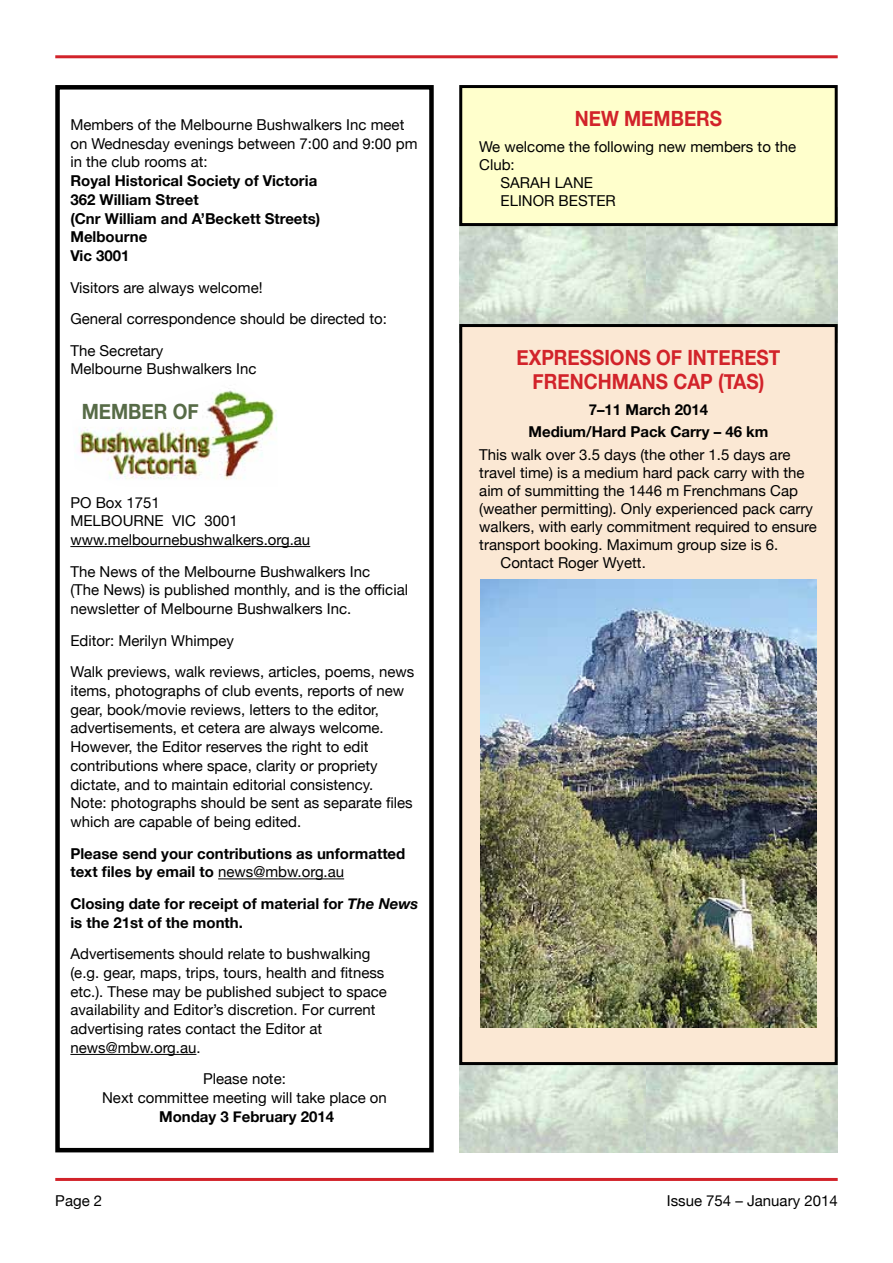
<style>
.page{position:relative;width:893px;height:1263px;background:#fff}
.page>*{position:absolute;margin:0;border:0;box-sizing:border-box;transform-origin:0 0}
.t1{font:700 21px "Helvetica Neue";color:#d2232a;scale:.9 1}
.t2{font:700 21px "Helvetica Neue";color:#576b47;scale:.9 1}
.t3{font:15px/18.8px "Helvetica Neue";color:#000}
.t4{font:700 15px/18.8px "Helvetica Neue";color:#000}
.s1{font-weight:400}
.s2{font-style:italic}
</style>
<div class="page">
<hr style="left:55px;top:55px;width:783px;height:3px;background:#d2232a">
<hr style="left:55px;top:1178px;width:783px;height:3px;background:#d2232a">
<img style="left:459px;top:226px;width:187px;height:98px">
<img style="left:646px;top:226px;width:192px;height:98px">
<img style="left:459px;top:1065px;width:187px;height:87px">
<img style="left:646px;top:1065px;width:192px;height:87px">
<hr style="left:70px;top:546px;width:240px;height:1px;background:#000">
<hr style="left:218px;top:878px;width:126px;height:1px;background:#000">
<hr style="left:70px;top:1054px;width:126px;height:1px;background:#000">
<img style="left:79px;top:388px;width:198px;height:92px">
<div style="left:55px;top:85px;width:379px;height:1067px;border:4px solid #000"></div>
<div style="left:461px;top:87px;width:375px;height:138px;background:#ffc"></div>
<div style="left:459px;top:85px;width:379px;height:141px;border:3px solid #000"></div>
<div style="left:461px;top:326px;width:375px;height:737px;background:#fbe8d4"></div>
<img style="left:480px;top:579px;width:336px;height:448px">
<div style="left:459px;top:324px;width:379px;height:741px;border:3px solid #000"></div>
<p class="t3" style="left:70px;top:114px;width:349px">Members of the Melbourne Bushwalkers Inc meet on Wednesday evenings between 7:00 and 9:00 pm in the club rooms at:</p>
<p class="t4" style="left:70px;top:171px;width:251px">Royal Historical Society of Victoria<br>362 William Street<br>(Cnr William and A’Beckett Streets)<br>Melbourne<br>Vic 3001</p>
<p class="t3" style="left:70px;top:270px;width:318px;line-height:31.5px">Visitors are always welcome!<br>General correspondence should be directed to:<br>The Secretary</p>
<p class="t3" style="left:70px;top:359px;width:188px">Melbourne Bushwalkers Inc</p>
<h1 class="t2" style="left:82px;top:393px;width:131px">MEMBER OF</h1>
<p class="t3" style="left:70px;top:492px;width:241px">PO Box 1751<br>MELBOURNE VIC 3001 www.melbournebushwalkers.org.au</p>
<p class="t3" style="left:70px;top:561px;width:339px">The News of the Melbourne Bushwalkers Inc<br>(The News) is published monthly, and is the official newsletter of Melbourne Bushwalkers Inc.</p>
<p class="t3" style="left:70px;top:623px;width:345px;line-height:31.5px">Editor: Merilyn Whimpey<br>Walk previews, walk reviews, articles, poems, news</p>
<p class="t3" style="left:70px;top:680px;width:344px">items, photographs of club events, reports of new gear, book/movie reviews, letters to the editor, advertisements, et cetera are always welcome.<br>However, the Editor reserves the right to edit contributions where space, clarity or propriety dictate, and to maintain editorial consistency.<br>Note: photographs should be sent as separate files which are capable of being edited.</p>
<p class="t4" style="left:70px;top:843px;width:336px">Please send your contributions as unformatted text files by email to <span class="s1">news@mbw.org.au</span></p>
<p class="t4" style="left:70px;top:893px;width:349px">Closing date for receipt of material for <span class="s2">The News </span>is the 21st of the month.</p>
<p class="t3" style="left:70px;top:943px;width:318px">Advertisements should relate to bushwalking (e.g. gear, maps, trips, tours, health and fitness etc.). These may be published subject to space availability and Editor’s discretion. For current advertising rates contact the Editor at news@mbw.org.au.</p>
<p class="t3" style="left:102px;top:1068px;width:286px;text-align:center">Please note:<br>Next committee meeting will take place on</p>
<p class="t4" style="left:159px;top:1106px;width:177px">Monday 3 February 2014</p>
<h1 class="t1" style="left:575px;top:99px;width:165px">NEW MEMBERS</h1>
<p class="t3" style="left:479px;top:136px;width:318px">We welcome the following new members to the</p>
<p class="t3" style="left:479px;top:154px;width:37px">Club:</p>
<p class="t3" style="left:500px;top:172px;width:21px">Sarah</p>
<p class="t3" style="left:555px;top:172px;width:20px">Lane</p>
<p class="t3" style="left:500px;top:190px;width:19px">Elinor</p>
<p class="t3" style="left:559px;top:190px;width:21px">Bester</p>
<h1 class="t1" style="left:516px;top:338px;width:29px">Expressions</h1>
<h1 class="t1" style="left:656px;top:338px;width:56px">of Interest</h1>
<h1 class="t1" style="left:533px;top:362px;width:29px">Frenchm</h1>
<h1 class="t1" style="left:629px;top:362px;width:152px">ans Cap (TAS)</h1>
<p class="t4" style="left:528px;top:398px;width:241px;line-height:22.2px;text-align:center">7–11 March 2014<br>Medium/Hard Pack Carry – 46 km</p>
<p class="t3" style="left:479px;top:444px;width:313px">This walk over 3.5 days (the other 1.5 days are</p>
<p class="t3" style="left:479px;top:462px;width:327px">travel time) is a medium hard pack carry with the</p>
<p class="t3" style="left:479px;top:480px;width:320px">aim of summitting the 1446 m Frenchmans Cap</p>
<p class="t3" style="left:479px;top:498px;width:335px">(weather permitting). Only experienced pack carry</p>
<p class="t3" style="left:479px;top:516px;width:339px">walkers, with early commitment required to ensure</p>
<p class="t3" style="left:479px;top:534px;width:300px">transport booking. Maximum group size is 6.</p>
<p class="t3" style="left:500px;top:552px;width:147px">Contact Roger Wyett.</p>
<p class="t3" style="left:55px;top:1190px;width:48px">Page 2</p>
<p class="t3" style="left:667px;top:1190px;width:172px">Issue 754 – January 2014</p>
</div>
